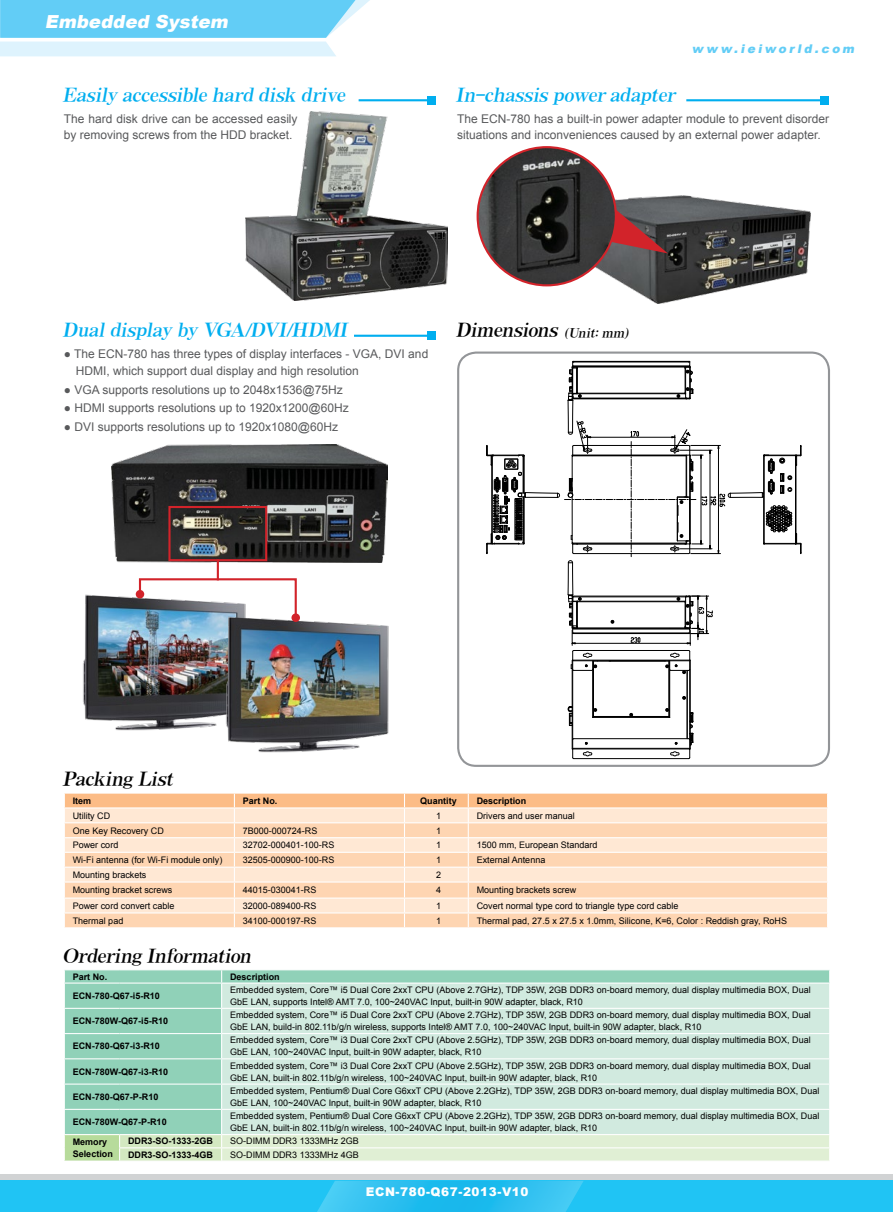
<style>
.page{position:relative;width:893px;height:1212px;background:#fff}
.page>*{position:absolute;margin:0;border:0;box-sizing:border-box;transform-origin:0 0}
.t1{font:italic 18px "AR Roman 1 Heavy Euro";color:#00aeef}
.t2{font:italic 18px "AR Roman 1 Heavy Euro";color:#000}
.t3{font:italic 900 18px "Arial";color:#fff}
.t4{font:12px/16.5px "Arial";color:#58595b}
.t5{font:900 12px "Arial";letter-spacing:.05em;color:#fff}
.t6{font:italic 900 12px "Arial";color:#62cdf6}
.t7{font:9px/12px "Arial";color:#000}
.t8{font:700 9px/12px "Arial";color:#000}
.s1{font-size:12px}
</style>
<div class="page">
<svg style="left:4px;top:1174px;width:889px;height:7px;background:#b7d0d8"></svg>
<div style="left:0;top:1181px;width:893px;height:31px;background:#20c4f4"></div>
<hr style="left:0;top:1174px;width:4px;height:38px;background:#d1d3d4">
<hr style="left:0;top:1181px;width:4px;height:31px;background:#20c4f4">
<svg style="left:317px;top:1181px;width:266px;height:31px"></svg>
<svg style="left:0;top:0;width:370px;height:56px;background:#94dcf8"></svg>
<div style="left:457px;top:351px;width:373px;height:416px;border:2px solid #939598;border-radius:18px"></div>
<img style="left:111px;top:444px;width:277px;height:118px">
<svg style="left:64px;top:793px;width:764px;height:134px;background:#feddc1"></svg>
<hr style="left:359px;top:99px;width:73px;height:2px;background:#00aeef">
<div style="left:427px;top:96px;width:9px;height:9px;background:#00aeef"></div>
<hr style="left:354px;top:335px;width:78px;height:2px;background:#00aeef">
<div style="left:427px;top:331px;width:9px;height:9px;background:#00aeef"></div>
<hr style="left:686px;top:99px;width:139px;height:2px;background:#00aeef">
<div style="left:821px;top:96px;width:8px;height:9px;background:#00aeef"></div>
<img style="left:83px;top:591px;width:141px;height:140px">
<img style="left:224px;top:620px;width:165px;height:133px">
<img style="left:246px;top:112px;width:202px;height:189px">
<img style="left:564px;top:191px;width:247px;height:112px">
<svg style="left:610px;top:208px;width:58px;height:45px;background:#834347"></svg>
<img style="left:478px;top:147px;width:138px;height:138px;border-radius:69px">
<div style="left:168px;top:506px;width:99px;height:55px;border:2px solid #d2232a"></div>
<hr style="left:217px;top:559px;width:2px;height:21px;background:#d2232a">
<svg style="left:138px;top:577px;width:159px;height:43px"></svg>
<div style="left:291px;top:613px;width:9px;height:9px;background:#d2232a;border-radius:50%"></div>
<div style="left:136px;top:590px;width:8px;height:8px;background:#d2232a;border-radius:50%"></div>
<svg style="left:486px;top:361px;width:315px;height:398px"></svg>
<div style="left:65px;top:970px;width:54px;height:164px;background:#90d1b8"></div>
<div style="left:64px;top:1134px;width:56px;height:27px;background:#b7db9b"></div>
<hr style="left:64px;top:982px;width:56px;height:1px;background:#fff">
<hr style="left:64px;top:1008px;width:56px;height:1px;background:#fff">
<hr style="left:64px;top:1033px;width:56px;height:1px;background:#fff">
<hr style="left:64px;top:1058px;width:56px;height:1px;background:#fff">
<hr style="left:64px;top:1083px;width:56px;height:1px;background:#fff">
<hr style="left:64px;top:1109px;width:56px;height:1px;background:#fff">
<hr style="left:64px;top:1134px;width:56px;height:1px;background:#fff">
<svg style="left:64px;top:970px;width:1px;height:190px"></svg>
<hr style="left:64px;top:1160px;width:56px;height:1px;background:#fff">
<svg style="left:119px;top:970px;width:711px;height:191px;background:#c9e7d8"></svg>
<hr style="left:120px;top:1160px;width:102px;height:1px;background:#fff">
<hr style="left:222px;top:1160px;width:608px;height:1px;background:#fff">
<h1 class="t3" style="left:45px;top:9px;width:189px">Embedded System</h1>
<h1 class="t1" style="left:63px;top:85px;width:288px">Easily accessible hard disk drive</h1>
<h2 class="t4" style="left:64px;top:111px;width:235px">The hard disk drive can be accessed easily by removing screws from the HDD bracket.</h2>
<h1 class="t1" style="left:456px;top:85px;width:224px">In-chassis power adapter</h1>
<h2 class="t6" style="left:692px;top:40px;width:167px">www.ieiworld.com</h2>
<h2 class="t4" style="left:457px;top:111px;width:374px">The ECN-780 has a built-in power adapter module to prevent disorder situations and inconveniences caused by an external power adapter.</h2>
<h1 class="t1" style="left:63px;top:320px;width:290px">Dual display by VGA/DVI/HDMI</h1>
<h2 class="t4" style="left:76px;top:346px;width:354px;text-indent:-12px">● The ECN-780 has three types of display interfaces - VGA, DVI and<br>HDMI, which support dual display and high resolution</h2>
<h2 class="t4" style="left:64px;top:381px;width:280px">● VGA supports resolutions up to 2048x1536@75Hz</h2>
<h2 class="t4" style="left:64px;top:400px;width:286px">● HDMI supports resolutions up to 1920x1200@60Hz</h2>
<h2 class="t4" style="left:64px;top:418px;width:276px">● DVI supports resolutions up to 1920x1080@60Hz</h2>
<h1 class="t2" style="left:456px;top:320px;width:178px">Dimensions <span class="s1">(Unit: mm)</span></h1>
<h1 class="t2" style="left:63px;top:769px;width:116px">Packing List</h1>
<p class="t8" style="left:73px;top:795px;width:20px">Item</p>
<p class="t8" style="left:243px;top:795px;width:36px">Part No.</p>
<p class="t8" style="left:420px;top:795px;width:38px">Quantity</p>
<p class="t8" style="left:477px;top:795px;width:51px">Description</p>
<p class="t7" style="left:73px;top:809px;width:39px">Utility CD</p>
<p class="t7" style="left:436px;top:809px;width:7px">1</p>
<p class="t7" style="left:477px;top:809px;width:100px">Drivers and user manual</p>
<p class="t7" style="left:73px;top:824px;width:93px">One Key Recovery CD</p>
<p class="t7" style="left:243px;top:824px;width:76px">7B000-000724-RS</p>
<p class="t7" style="left:436px;top:824px;width:7px">1</p>
<p class="t7" style="left:73px;top:839px;width:47px">Power cord</p>
<p class="t7" style="left:243px;top:839px;width:93px">32702-000401-100-RS</p>
<p class="t7" style="left:436px;top:839px;width:7px">1</p>
<p class="t7" style="left:477px;top:839px;width:122px">1500 mm, European Standard</p>
<p class="t7" style="left:73px;top:854px;width:151px">Wi-Fi antenna (for Wi-Fi module only)</p>
<p class="t7" style="left:243px;top:854px;width:93px">32505-000900-100-RS</p>
<p class="t7" style="left:436px;top:854px;width:7px">1</p>
<p class="t7" style="left:477px;top:854px;width:70px">External Antenna</p>
<p class="t7" style="left:73px;top:869px;width:75px">Mounting brackets</p>
<p class="t7" style="left:436px;top:869px;width:7px">2</p>
<p class="t7" style="left:73px;top:884px;width:101px">Mounting bracket screws</p>
<p class="t7" style="left:243px;top:884px;width:75px">44015-030041-RS</p>
<p class="t7" style="left:436px;top:884px;width:7px">4</p>
<p class="t7" style="left:477px;top:884px;width:101px">Mounting brackets screw</p>
<p class="t7" style="left:73px;top:900px;width:103px">Power cord convert cable</p>
<p class="t7" style="left:243px;top:900px;width:75px">32000-089400-RS</p>
<p class="t7" style="left:436px;top:900px;width:7px">1</p>
<p class="t7" style="left:477px;top:900px;width:203px">Covert normal type cord to triangle type cord cable</p>
<p class="t7" style="left:73px;top:914px;width:52px">Thermal pad</p>
<p class="t7" style="left:243px;top:914px;width:75px">34100-000197-RS</p>
<p class="t7" style="left:436px;top:914px;width:7px">1</p>
<p class="t7" style="left:477px;top:914px;width:312px">Thermal pad, 27.5 x 27.5 x 1.0mm, Silicone, K=6, Color : Reddish gray, RoHS</p>
<h1 class="t2" style="left:63px;top:946px;width:194px">Ordering Information</h1>
<p class="t8" style="left:73px;top:971px;width:36px">Part No.</p>
<p class="t8" style="left:230px;top:971px;width:51px">Description</p>
<p class="t8" style="left:73px;top:990px;width:89px">ECN-780-Q67-i5-R10</p>
<p class="t7" style="left:230px;top:984px;width:582px">Embedded system, Core™ i5 Dual Core 2xxT CPU (Above 2.7GHz), TDP 35W, 2GB DDR3 on-board memory, dual display multimedia BOX, Dual<br>GbE LAN, supports Intel® AMT 7.0, 100~240VAC Input, built-in 90W adapter, black, R10</p>
<p class="t8" style="left:73px;top:1015px;width:97px">ECN-780W-Q67-i5-R10</p>
<p class="t7" style="left:230px;top:1009px;width:582px">Embedded system, Core™ i5 Dual Core 2xxT CPU (Above 2.7GHz), TDP 35W, 2GB DDR3 on-board memory, dual display multimedia BOX, Dual<br>GbE LAN, build-in 802.11b/g/n wireless, supports Intel® AMT 7.0, 100~240VAC Input, built-in 90W adapter, black, R10</p>
<p class="t8" style="left:73px;top:1040px;width:89px">ECN-780-Q67-i3-R10</p>
<p class="t7" style="left:230px;top:1034px;width:582px">Embedded system, Core™ i3 Dual Core 2xxT CPU (Above 2.5GHz), TDP 35W, 2GB DDR3 on-board memory, dual display multimedia BOX, Dual<br>GbE LAN, 100~240VAC Input, built-in 90W adapter, black, R10</p>
<p class="t8" style="left:73px;top:1066px;width:97px">ECN-780W-Q67-i3-R10</p>
<p class="t7" style="left:230px;top:1059px;width:582px">Embedded system, Core™ i3 Dual Core 2xxT CPU (Above 2.5GHz), TDP 35W, 2GB DDR3 on-board memory, dual display multimedia BOX, Dual<br>GbE LAN, built-in 802.11b/g/n wireless, 100~240VAC Input, built-in 90W adapter, black, R10</p>
<p class="t8" style="left:73px;top:1091px;width:87px">ECN-780-Q67-P-R10</p>
<p class="t7" style="left:230px;top:1085px;width:591px">Embedded system, Pentium® Dual Core G6xxT CPU (Above 2.2GHz), TDP 35W, 2GB DDR3 on-board memory, dual display multimedia BOX, Dual<br>GbE LAN, 100~240VAC Input, built-in 90W adapter, black, R10</p>
<p class="t8" style="left:73px;top:1116px;width:95px">ECN-780W-Q67-P-R10</p>
<p class="t7" style="left:230px;top:1110px;width:591px">Embedded system, Pentium® Dual Core G6xxT CPU (Above 2.2GHz), TDP 35W, 2GB DDR3 on-board memory, dual display multimedia BOX, Dual<br>GbE LAN, built-in 802.11b/g/n wireless, 100~240VAC Input, built-in 90W adapter, black, R10</p>
<p class="t8" style="left:73px;top:1136px;width:42px">Memory<br>Selection</p>
<p class="t8" style="left:128px;top:1135px;width:87px">DDR3-SO-1333-2GB</p>
<p class="t7" style="left:230px;top:1135px;width:130px">SO-DIMM DDR3 1333MHz 2GB</p>
<p class="t8" style="left:128px;top:1149px;width:87px">DDR3-SO-1333-4GB</p>
<p class="t7" style="left:230px;top:1148px;width:130px">SO-DIMM DDR3 1333MHz 4GB</p>
<h2 class="t5" style="left:366px;top:1183px;width:164px">ECN-780-Q67-2013-V10</h2>
</div>
